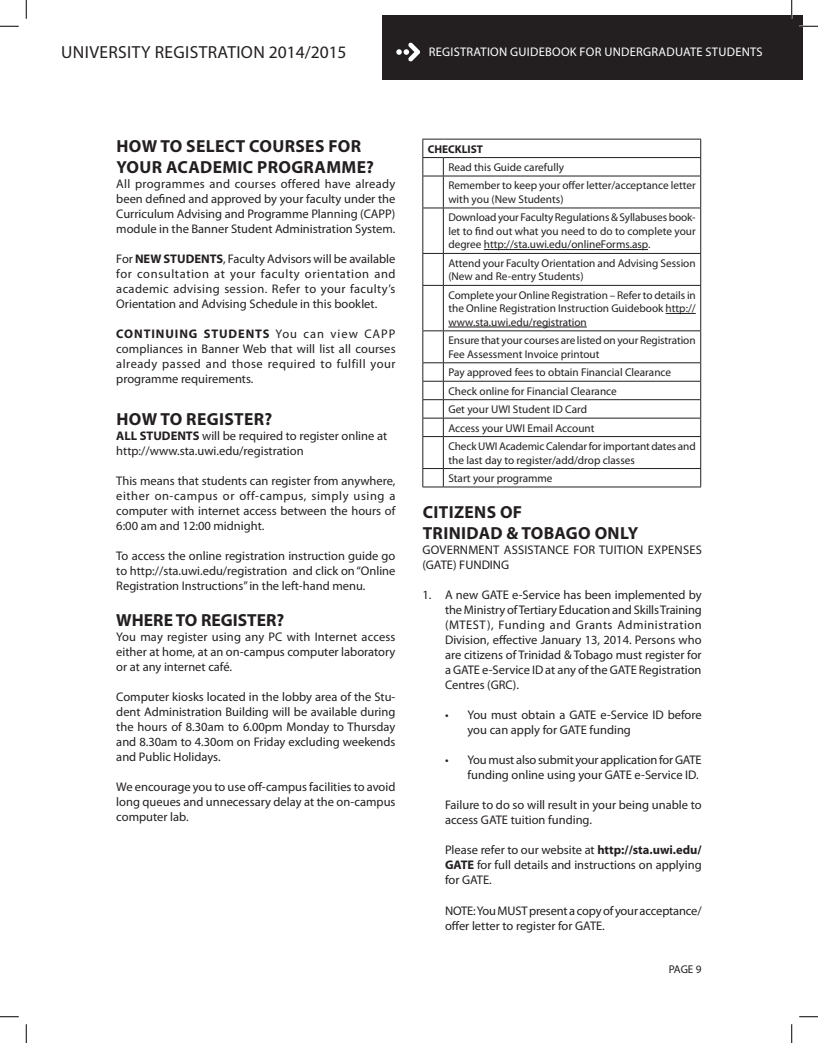
<style>
.page{position:relative;width:818px;height:1043px;background:#fff}
.page>*{position:absolute;margin:0;border:0;box-sizing:border-box;transform-origin:0 0}
.t1{font:700 17.5px/21px "Myriad Pro";letter-spacing:.02em;color:#231f20}
.t2{font:17.5px "Myriad Pro";letter-spacing:.02em;color:#231f20}
.t3{font:700 17.5px "Myriad Pro";color:#231f20}
.t4{font:12.5px/15px "Myriad Pro";color:#231f20;text-align:justify}
.t5{font:12.5px "Myriad Pro";letter-spacing:.02em;color:#fff}
.t6{font:11.25px/13.5px "Myriad Pro";color:#231f20}
.t7{font:700 11.25px "Myriad Pro";color:#231f20}
.s1{font-weight:700}
</style>
<div class="page">
<div style="left:381px;top:15px;width:421px;height:65px;background:#231f20"></div>
<svg style="left:396px;top:43px;width:24px;height:18px"></svg>
<hr style="left:443px;top:139px;width:258px;height:1px;background:#231f20">
<hr style="left:443px;top:157px;width:258px;height:1px;background:#231f20">
<svg style="left:700px;top:139px;width:1px;height:37px"></svg>
<svg style="left:422px;top:139px;width:22px;height:38px"></svg>
<hr style="left:422px;top:176px;width:1px;height:32px;background:#231f20">
<hr style="left:443px;top:176px;width:258px;height:1px;background:#231f20">
<hr style="left:443px;top:176px;width:1px;height:32px;background:#231f20">
<hr style="left:700px;top:176px;width:1px;height:32px;background:#231f20">
<svg style="left:423px;top:208px;width:20px;height:1px"></svg>
<hr style="left:422px;top:208px;width:1px;height:45px;background:#231f20">
<hr style="left:443px;top:208px;width:258px;height:1px;background:#231f20">
<hr style="left:443px;top:208px;width:1px;height:45px;background:#231f20">
<hr style="left:700px;top:208px;width:1px;height:45px;background:#231f20">
<svg style="left:422px;top:253px;width:21px;height:1px"></svg>
<hr style="left:422px;top:254px;width:1px;height:31px;background:#231f20">
<hr style="left:443px;top:253px;width:258px;height:1px;background:#231f20">
<hr style="left:443px;top:254px;width:1px;height:31px;background:#231f20">
<hr style="left:700px;top:254px;width:1px;height:31px;background:#231f20">
<svg style="left:422px;top:285px;width:21px;height:1px"></svg>
<hr style="left:422px;top:286px;width:1px;height:44px;background:#231f20">
<hr style="left:443px;top:285px;width:258px;height:1px;background:#231f20">
<hr style="left:443px;top:286px;width:1px;height:44px;background:#231f20">
<hr style="left:700px;top:286px;width:1px;height:44px;background:#231f20">
<svg style="left:422px;top:330px;width:21px;height:1px"></svg>
<hr style="left:422px;top:331px;width:1px;height:31px;background:#231f20">
<hr style="left:443px;top:330px;width:258px;height:1px;background:#231f20">
<hr style="left:443px;top:331px;width:1px;height:31px;background:#231f20">
<hr style="left:700px;top:331px;width:1px;height:31px;background:#231f20">
<hr style="left:443px;top:362px;width:258px;height:1px;background:#231f20">
<hr style="left:443px;top:381px;width:258px;height:1px;background:#231f20">
<hr style="left:443px;top:399px;width:258px;height:1px;background:#231f20">
<hr style="left:443px;top:418px;width:258px;height:1px;background:#231f20">
<svg style="left:700px;top:363px;width:1px;height:73px"></svg>
<svg style="left:422px;top:362px;width:22px;height:75px"></svg>
<hr style="left:422px;top:437px;width:1px;height:31px;background:#231f20">
<hr style="left:443px;top:436px;width:258px;height:1px;background:#231f20">
<hr style="left:443px;top:437px;width:1px;height:31px;background:#231f20">
<hr style="left:700px;top:437px;width:1px;height:31px;background:#231f20">
<hr style="left:443px;top:468px;width:258px;height:1px;background:#231f20">
<svg style="left:700px;top:469px;width:1px;height:17px"></svg>
<svg style="left:422px;top:468px;width:22px;height:19px"></svg>
<hr style="left:443px;top:486px;width:258px;height:1px;background:#231f20">
<hr style="left:484px;top:249px;width:164px;height:1px;background:#231f20">
<hr style="left:665px;top:313px;width:30px;height:1px;background:#231f20">
<hr style="left:448px;top:327px;width:139px;height:1px;background:#231f20">
<svg style="left:0;top:25px;width:19px;height:2px"></svg>
<svg style="left:799px;top:25px;width:19px;height:2px"></svg>
<svg style="left:0;top:1016px;width:19px;height:1px"></svg>
<svg style="left:799px;top:1016px;width:19px;height:1px"></svg>
<svg style="left:25px;top:0;width:2px;height:19px"></svg>
<svg style="left:25px;top:1024px;width:2px;height:18px"></svg>
<svg style="left:790px;top:0;width:2px;height:19px"></svg>
<svg style="left:791px;top:1024px;width:1px;height:18px"></svg>
<h1 class="t2" style="left:61px;top:42px;width:287px">UNIVERSITY REGISTRATION 2014/2015</h1>
<p class="t5" style="left:428px;top:44px;width:335px">REGISTRATION GUIDEBOOK FOR UNDERGRADUATE STUDENTS</p>
<p class="t1" style="left:116px;top:135px;width:259px">HOW TO SELECT COURSES FOR<br>YOUR ACADEMIC PROGRAMME?</p>
<p class="t4" style="left:116px;top:176px;width:281px">All programmes and courses offered have already been defined and approved by your faculty under the Curriculum Advising and Programme Planning (CAPP) module in the Banner Student Administration System.</p>
<p class="t4" style="left:116px;top:251px;width:281px">For <span class="s1">NEW STUDENTS</span>, Faculty Advisors will be available for consultation at your faculty orientation and academic advising session. Refer to your faculty’s Orientation and Advising Schedule in this booklet.</p>
<p class="t4" style="left:116px;top:326px;width:281px"><span class="s1">CONTINUING STUDENTS</span> You can view CAPP compliances in Banner Web that will list all courses already passed and those required to fulfill your programme requirements.</p>
<p class="t1" style="left:116px;top:408px;width:157px">HOW TO REGISTER?</p>
<p class="t4" style="left:116px;top:428px;width:272px"><span class="s1">ALL STUDENTS</span> will be required to register online at</p>
<p class="t4" style="left:116px;top:443px;width:189px">http://www.sta.uwi.edu/registration</p>
<p class="t4" style="left:116px;top:473px;width:281px">This means that students can register from anywhere, either on-campus or off-campus, simply using a computer with internet access between the hours of 6:00 am and 12:00 midnight.</p>
<p class="t4" style="left:116px;top:548px;width:281px">To access the online registration instruction guide go to http://sta.uwi.edu/registration and click on “Online Registration Instructions” in the left-hand menu.</p>
<p class="t3" style="left:116px;top:609px;width:169px">WHERE TO REGISTER?</p>
<p class="t4" style="left:116px;top:629px;width:281px">You may register using any PC with Internet access either at home, at an on-campus computer laboratory or at any internet café.</p>
<p class="t4" style="left:116px;top:689px;width:281px">Computer kiosks located in the lobby area of the Stu&shy;dent Administration Building will be available during the hours of 8.30am to 6.00pm Monday to Thursday and 8.30am to 4.30om on Friday excluding weekends and Public Holidays.</p>
<p class="t4" style="left:116px;top:779px;width:281px">We encourage you to use off-campus facilities to avoid long queues and unnecessary delay at the on-campus computer lab.</p>
<p class="t7" style="left:428px;top:141px;width:57px">CHECKLIST</p>
<p class="t6" style="left:448px;top:160px;width:117px">Read this Guide carefully</p>
<p class="t6" style="left:448px;top:179px;width:249px">Remember to keep your offer letter/acceptance letter with you (New Students)</p>
<p class="t6" style="left:448px;top:211px;width:249px;text-align:justify">Download your Faculty Regulations &amp; Syllabuses book&shy;let to find out what you need to do to complete your degree http://sta.uwi.edu/onlineForms.asp.</p>
<p class="t6" style="left:448px;top:256px;width:249px">Attend your Faculty Orientation and Advising Session (New and Re-entry Students)</p>
<p class="t6" style="left:448px;top:288px;width:249px;text-align:justify">Complete your Online Registration – Refer to details in the Online Registration Instruction Guidebook http:// www.sta.uwi.edu/registration</p>
<p class="t6" style="left:448px;top:333px;width:249px">Ensure that your courses are listed on your Registration<br>Fee Assessment Invoice printout</p>
<p class="t6" style="left:448px;top:365px;width:224px">Pay approved fees to obtain Financial Clearance</p>
<p class="t6" style="left:448px;top:384px;width:170px">Check online for Financial Clearance</p>
<p class="t6" style="left:448px;top:402px;width:140px">Get your UWI Student ID Card</p>
<p class="t6" style="left:448px;top:421px;width:148px">Access your UWI Email Account</p>
<p class="t6" style="left:448px;top:439px;width:249px">Check UWI Academic Calendar for important dates and the last day to register/add/drop classes</p>
<p class="t6" style="left:448px;top:471px;width:106px">Start your programme</p>
<p class="t1" style="left:422px;top:501px;width:101px">CITIZENS OF</p>
<p class="t1" style="left:422px;top:522px;width:217px">TRINIDAD &amp; TOBAGO ONLY</p>
<p class="t4" style="left:422px;top:542px;width:281px">GOVERNMENT ASSISTANCE FOR TUITION EXPENSES (GATE) FUNDING</p>
<p class="t4" style="left:445px;top:587px;width:258px;text-indent:-22px">1. A new GATE e-Service has been implemented by the Ministry of Tertiary Education and Skills Training (MTEST), Funding and Grants Administration Division, effective January 13, 2014. Persons who are citizens of Trinidad &amp; Tobago must register for a GATE e-Service ID at any of the GATE Registration Centres (GRC).</p>
<p class="t4" style="left:467px;top:707px;width:236px;text-indent:-22px">• You must obtain a GATE e-Service ID before you can apply for GATE funding</p>
<p class="t4" style="left:445px;top:752px;width:258px;text-align:right">• You must also submit your application for GATE funding online using your GATE e-Service ID.</p>
<p class="t4" style="left:445px;top:797px;width:258px">Failure to do so will result in your being unable to access GATE tuition funding.</p>
<p class="t4" style="left:445px;top:842px;width:258px">Please refer to our website at <span class="s1">http://sta.uwi.edu/ GATE</span> for full details and instructions on applying for GATE.</p>
<p class="t4" style="left:445px;top:902px;width:258px">NOTE: You MUST present a copy of your acceptance/ offer letter to register for GATE.</p>
<p class="t6" style="left:669px;top:962px;width:34px">PAGE 9</p>
</div>
